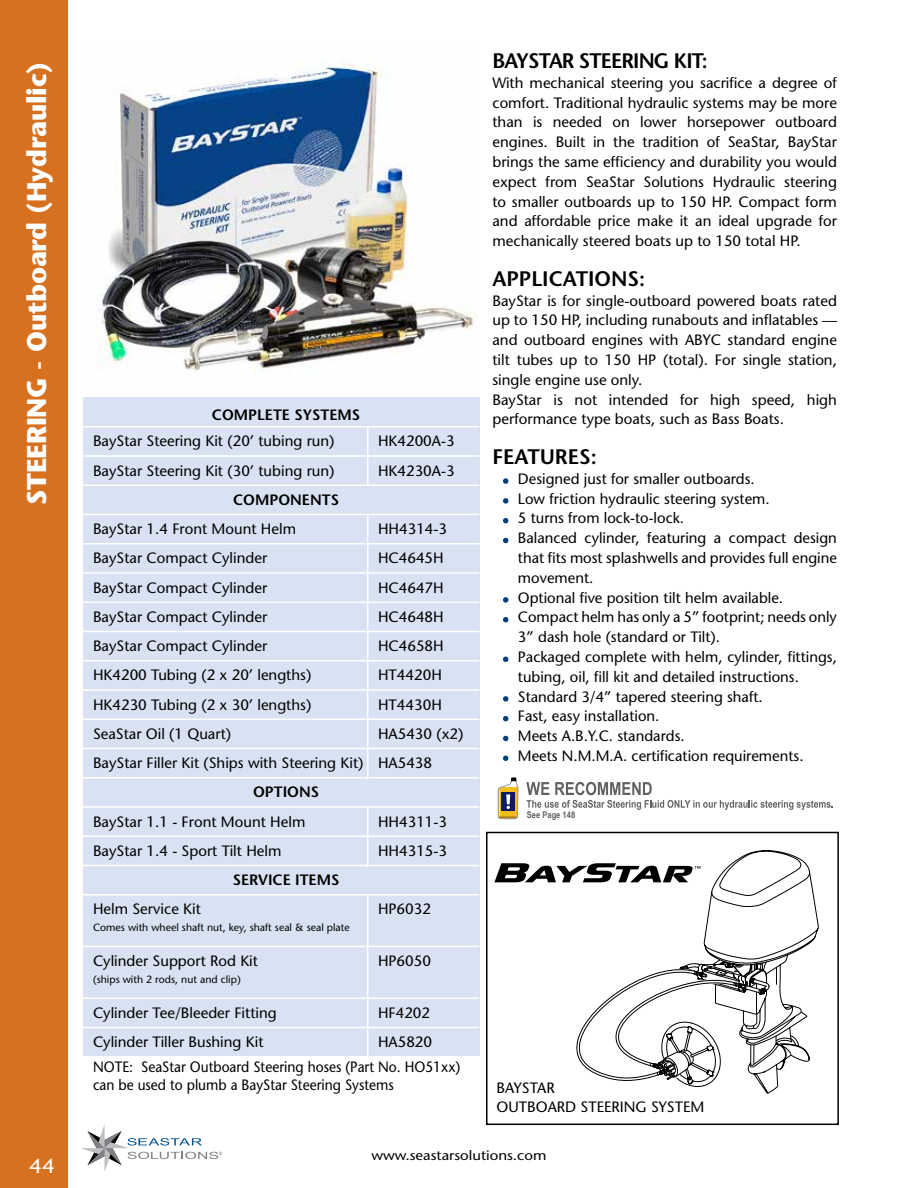
<style>
.page{position:relative;width:918px;height:1188px;background:#fff}
.page>*{position:absolute;margin:0;border:0;box-sizing:border-box;transform-origin:0 0}
.t1{font:700 27px "Stone Sans Std";letter-spacing:-.01em;color:#fff}
.t2{font:600 21px "Stone Sans Std";color:#000}
.t3{font:600 21px "Stone Sans Std";letter-spacing:-.04em;color:#000}
.t4{font:500 20.25px "Stone Sans Std";color:#fff;scale:1.11 1}
.t5{font:500 15px/19.8px "Stone Sans Std";color:#000}
.t6{font:600 15px "Stone Sans Std";color:#000}
.t7{font:500 15px "Stone Sans Std";color:#000;scale:.92 1}
.t8{font:500 13.5px "Stone Sans Std";color:#000;scale:1.11 1}
.t9{font:500 10.5px "Stone Sans Std";color:#000}
.t10{font:700 9.15px "Arial Narrow";color:#616163}
.t11{font:500 4.65px "Arial MT Pro";color:#808285}
</style>
<div class="page">
<div style="left:0;top:0;width:68px;height:1188px;background:#d8711f"></div>
<svg style="left:81px;top:1125px;width:137px;height:47px"></svg>
<svg style="left:503px;top:478px;width:5px;height:6px"></svg>
<svg style="left:503px;top:498px;width:5px;height:6px"></svg>
<svg style="left:503px;top:518px;width:5px;height:5px"></svg>
<svg style="left:503px;top:538px;width:5px;height:5px"></svg>
<svg style="left:503px;top:597px;width:5px;height:6px"></svg>
<svg style="left:503px;top:617px;width:5px;height:5px"></svg>
<svg style="left:503px;top:657px;width:5px;height:5px"></svg>
<svg style="left:503px;top:696px;width:5px;height:6px"></svg>
<svg style="left:503px;top:716px;width:5px;height:5px"></svg>
<svg style="left:503px;top:736px;width:5px;height:5px"></svg>
<svg style="left:503px;top:756px;width:5px;height:5px"></svg>
<div style="left:486px;top:832px;width:353px;height:293px;border:2px solid #000"></div>
<div style="left:83px;top:398px;width:397px;height:658px;background:#d8e2f3"></div>
<hr style="left:81px;top:426px;width:398px;height:2px;background:#fff">
<hr style="left:81px;top:455px;width:398px;height:2px;background:#fff">
<hr style="left:81px;top:485px;width:398px;height:1px;background:#fff">
<hr style="left:81px;top:514px;width:398px;height:1px;background:#fff">
<hr style="left:81px;top:543px;width:398px;height:2px;background:#fff">
<hr style="left:81px;top:572px;width:398px;height:2px;background:#fff">
<hr style="left:81px;top:602px;width:398px;height:1px;background:#fff">
<hr style="left:81px;top:631px;width:398px;height:1px;background:#fff">
<hr style="left:81px;top:660px;width:398px;height:2px;background:#fff">
<hr style="left:81px;top:689px;width:398px;height:2px;background:#fff">
<hr style="left:81px;top:719px;width:398px;height:1px;background:#fff">
<hr style="left:81px;top:748px;width:398px;height:1px;background:#fff">
<hr style="left:81px;top:777px;width:398px;height:2px;background:#fff">
<hr style="left:81px;top:806px;width:398px;height:2px;background:#fff">
<hr style="left:81px;top:836px;width:398px;height:1px;background:#fff">
<hr style="left:81px;top:865px;width:398px;height:1px;background:#fff">
<hr style="left:81px;top:894px;width:398px;height:2px;background:#fff">
<hr style="left:81px;top:946px;width:398px;height:1px;background:#fff">
<hr style="left:81px;top:998px;width:398px;height:1px;background:#fff">
<hr style="left:81px;top:1027px;width:398px;height:1px;background:#fff">
<hr style="left:367px;top:427px;width:1px;height:58px;background:#fff">
<hr style="left:367px;top:514px;width:1px;height:265px;background:#fff">
<hr style="left:367px;top:807px;width:1px;height:60px;background:#fff">
<hr style="left:367px;top:896px;width:1px;height:165px;background:#fff">
<img style="left:96px;top:61px;width:381px;height:311px">
<svg style="left:494px;top:850px;width:324px;height:243px"></svg>
<svg style="left:526px;top:782px;width:307px;height:28px"></svg>
<svg style="left:498px;top:777px;width:21px;height:42px"></svg>
<h1 class="t1" style="left:21px;top:505px;width:445px;rotate:-90deg">STEERING - Outboard (Hydraulic)</h1>
<h3 class="t4" style="left:29px;top:1154px;width:25px">44</h3>
<p class="t6" style="left:212px;top:406px;width:148px">COMPLETE SYSTEMS</p>
<p class="t5" style="left:93px;top:431px;width:243px">BayStar Steering Kit (20’ tubing run)</p>
<p class="t5" style="left:378px;top:431px;width:78px">HK4200A-3</p>
<p class="t5" style="left:93px;top:460px;width:243px">BayStar Steering Kit (30’ tubing run)</p>
<p class="t5" style="left:378px;top:460px;width:78px">HK4230A-3</p>
<p class="t6" style="left:233px;top:491px;width:105px">COMPONENTS</p>
<p class="t5" style="left:93px;top:519px;width:205px">BayStar 1.4 Front Mount Helm</p>
<p class="t5" style="left:378px;top:519px;width:71px">HH4314-3</p>
<p class="t5" style="left:93px;top:548px;width:176px">BayStar Compact Cylinder</p>
<p class="t5" style="left:378px;top:548px;width:67px">HC4645H</p>
<p class="t5" style="left:93px;top:577px;width:176px">BayStar Compact Cylinder</p>
<p class="t5" style="left:378px;top:577px;width:67px">HC4647H</p>
<p class="t5" style="left:93px;top:607px;width:176px">BayStar Compact Cylinder</p>
<p class="t5" style="left:378px;top:607px;width:67px">HC4648H</p>
<p class="t5" style="left:93px;top:636px;width:176px">BayStar Compact Cylinder</p>
<p class="t5" style="left:378px;top:636px;width:67px">HC4658H</p>
<p class="t5" style="left:93px;top:665px;width:220px">HK4200 Tubing (2 x 20’ lengths)</p>
<p class="t5" style="left:378px;top:665px;width:65px">HT4420H</p>
<p class="t5" style="left:93px;top:694px;width:220px">HK4230 Tubing (2 x 30’ lengths)</p>
<p class="t5" style="left:378px;top:694px;width:65px">HT4430H</p>
<p class="t5" style="left:93px;top:724px;width:140px">SeaStar Oil (1 Quart)</p>
<p class="t5" style="left:93px;top:719px;width:372px;line-height:29.2px;text-indent:285px">HA5430 (x2)<br>BayStar Filler Kit (Ships with Steering Kit) HA5438</p>
<p class="t6" style="left:253px;top:783px;width:66px">OPTIONS</p>
<p class="t5" style="left:93px;top:811px;width:214px">BayStar 1.1 - Front Mount Helm</p>
<p class="t5" style="left:378px;top:811px;width:71px">HH4311-3</p>
<p class="t5" style="left:93px;top:841px;width:190px">BayStar 1.4 - Sport Tilt Helm</p>
<p class="t5" style="left:378px;top:841px;width:71px">HH4315-3</p>
<p class="t6" style="left:233px;top:871px;width:106px">SERVICE ITEMS</p>
<p class="t5" style="left:93px;top:899px;width:109px">Helm Service Kit</p>
<p class="t5" style="left:378px;top:899px;width:55px">HP6032</p>
<p class="t9" style="left:93px;top:921px;width:258px">Comes with wheel shaft nut, key, shaft seal &amp; seal plate</p>
<p class="t5" style="left:93px;top:951px;width:167px">Cylinder Support Rod Kit</p>
<p class="t5" style="left:378px;top:951px;width:55px">HP6050</p>
<p class="t9" style="left:93px;top:973px;width:149px">(ships with 2 rods, nut and clip)</p>
<p class="t5" style="left:93px;top:1003px;width:185px">Cylinder Tee/Bleeder Fitting</p>
<p class="t5" style="left:378px;top:1003px;width:54px">HF4202</p>
<p class="t5" style="left:93px;top:1032px;width:172px">Cylinder Tiller Bushing Kit</p>
<p class="t5" style="left:93px;top:1030px;width:369px;line-height:24.8px;text-indent:285px">HA5820<br>NOTE: SeaStar Outboard Steering hoses (Part No. HO51xx)</p>
<p class="t7" style="left:93px;top:1076px;width:329px">can be used to plumb a BayStar Steering Systems</p>
<h2 class="t3" style="left:492px;top:48px;width:217px">BAYSTAR STEERING KIT:</h2>
<p class="t5" style="left:492px;top:73px;width:346px;text-align:justify">With mechanical steering you sacrifice a degree of comfort. Traditional hydraulic systems may be more than is needed on lower horsepower outboard engines. Built in the tradition of SeaStar, BayStar brings the same efficiency and durability you would expect from SeaStar Solutions Hydraulic steering to smaller outboards up to 150 HP. Compact form and affordable price make it an ideal upgrade for mechanically steered boats up to 150 total HP.</p>
<h2 class="t2" style="left:492px;top:266px;width:154px">APPLICATIONS:</h2>
<p class="t5" style="left:492px;top:291px;width:346px">BayStar is for single-outboard powered boats rated up to 150 HP, including runabouts and inflatables — and outboard engines with ABYC standard engine tilt tubes up to 150 HP (total). For single station, single engine use only.<br>BayStar is not intended for high speed, high performance type boats, such as Bass Boats.</p>
<h2 class="t2" style="left:492px;top:444px;width:106px">FEATURES:</h2>
<p class="t5" style="left:518px;top:469px;width:321px">Designed just for smaller outboards.<br>Low friction hydraulic steering system.<br>5 turns from lock-to-lock.<br>Balanced cylinder, featuring a compact design that fits most splashwells and provides full engine movement.<br>Optional five position tilt helm available.<br>Compact helm has only a 5” footprint; needs only 3” dash hole (standard or Tilt).<br>Packaged complete with helm, cylinder, fittings, tubing, oil, fill kit and detailed instructions.<br>Standard 3/4” tapered steering shaft.<br>Fast, easy installation.<br>Meets A.B.Y.C. standards.<br>Meets N.M.M.A. certification requirements.</p>
<p class="t10" style="left:527px;top:808px;width:50px">See Page 148</p>
<p class="t5" style="left:496px;top:1078px;width:209px">BAYSTAR<br>OUTBOARD STEERING SYSTEM</p>
<p class="t11" style="left:219px;top:1151px;width:5px">®</p>
<p class="t8" style="left:372px;top:1147px;width:159px">www.seastarsolutions.com</p>
</div>
